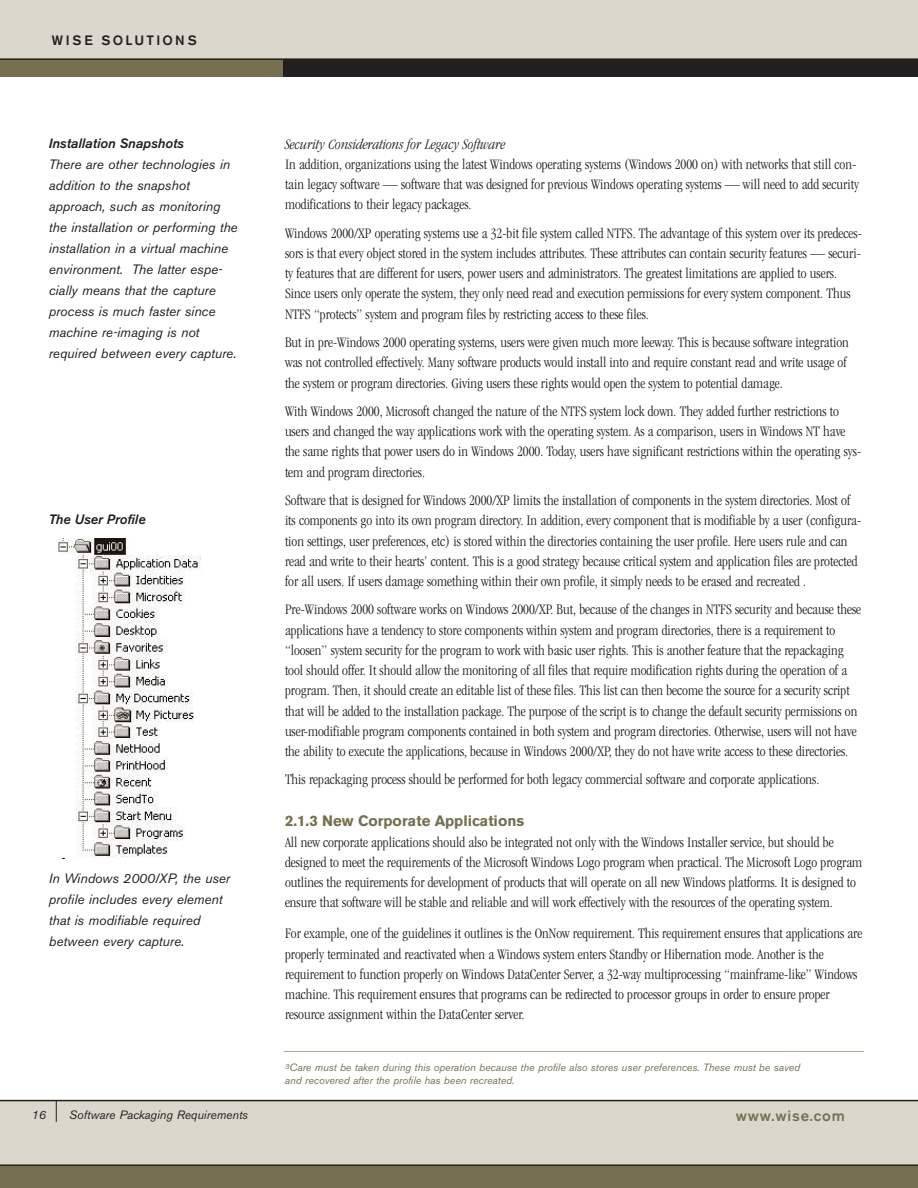
<style>
.page{position:relative;width:918px;height:1188px;background:#fff}
.page>*{position:absolute;margin:0;border:0;box-sizing:border-box;transform-origin:0 0}
.t1{font:300 condensed 15px/20.2px "Garamond";color:#231f20}
.t2{font:italic 300 condensed 15px "Garamond";color:#231f20}
.t3{font:700 15px "Akzidenz Grotesk BE";color:#767050}
.t4{font:500 15px "Akzidenz Grotesk BE";letter-spacing:.055em;color:#767050}
.t5{font:italic 13.5px/21px "Akzidenz Grotesk BE";color:#231f20}
.t6{font:italic 500 13.5px "Akzidenz Grotesk BE";color:#231f20}
.t7{font:500 13.5px "Akzidenz Grotesk BE";letter-spacing:.17em;color:#231f20}
.t8{font:italic 12px "Akzidenz Grotesk BE";color:#231f20}
.t9{font:italic 10.5px/12.6px "Akzidenz Grotesk BE";color:#767050}
</style>
<div class="page">
<div style="left:0;top:0;width:918px;height:64px;background:#dcd7cd"></div>
<div style="left:0;top:60px;width:315px;height:17px;background:#767050"></div>
<div style="left:0;top:1165px;width:918px;height:23px;background:#767050"></div>
<div style="left:0;top:1101px;width:918px;height:64px;background:#dcd7cd"></div>
<hr style="left:0;top:1100px;width:918px;height:1px;background:#231f20">
<hr style="left:0;top:1164px;width:918px;height:2px;background:#231f20">
<div style="left:284px;top:60px;width:634px;height:17px;background:#231f20"></div>
<hr style="left:0;top:58px;width:918px;height:2px;background:#231f20">
<svg style="left:56px;top:1101px;width:1px;height:21px"></svg>
<img style="left:58px;top:538px;width:144px;height:320px">
<hr style="left:284px;top:1051px;width:580px;height:1px;background:#b2aa95">
<p class="t7" style="left:52px;top:36px;width:146px">WISE SOLUTIONS</p>
<p class="t6" style="left:49px;top:138px;width:137px">Installation Snapshots</p>
<p class="t5" style="left:49px;top:155px;width:190px">There are other technologies in addition to the snapshot approach, such as monitoring the installation or performing the installation in a virtual machine environment. The latter espe&shy;cially means that the capture process is much faster since machine re-imaging is not required between every capture.</p>
<p class="t6" style="left:49px;top:514px;width:98px">The User Profile</p>
<p class="t5" style="left:49px;top:869px;width:183px">In Windows 2000/XP, the user profile includes every element that is modifiable required between every capture.</p>
<p class="t2" style="left:285px;top:138px;width:222px">Security Considerations for Legacy Software</p>
<p class="t1" style="left:285px;top:155px;width:576px">In addition, organizations using the latest Windows operating systems (Windows 2000 on) with networks that still con&shy;tain legacy software — software that was designed for previous Windows operating systems — will need to add security modifications to their legacy packages.</p>
<p class="t1" style="left:285px;top:224px;width:578px">Windows 2000/XP operating systems use a 32-bit file system called NTFS. The advantage of this system over its predeces&shy;sors is that every object stored in the system includes attributes. These attributes can contain security features — securi&shy;ty features that are different for users, power users and administrators. The greatest limitations are applied to users.<br>Since users only operate the system, they only need read and execution permissions for every system component. Thus NTFS “protects” system and program files by restricting access to these files.</p>
<p class="t1" style="left:285px;top:333px;width:565px">But in pre-Windows 2000 operating systems, users were given much more leeway. This is because software integration was not controlled effectively. Many software products would install into and require constant read and write usage of the system or program directories. Giving users these rights would open the system to potential damage.</p>
<p class="t1" style="left:285px;top:402px;width:578px">With Windows 2000, Microsoft changed the nature of the NTFS system lock down. They added further restrictions to users and changed the way applications work with the operating system. As a comparison, users in Windows NT have the same rights that power users do in Windows 2000. Today, users have significant restrictions within the operating sys&shy;tem and program directories.</p>
<p class="t1" style="left:285px;top:491px;width:578px">Software that is designed for Windows 2000/XP limits the installation of components in the system directories. Most of its components go into its own program directory. In addition, every component that is modifiable by a user (configura&shy;tion settings, user preferences, etc) is stored within the directories containing the user profile. Here users rule and can read and write to their hearts’ content. This is a good strategy because critical system and application files are protected for all users. If users damage something within their own profile, it simply needs to be erased and recreated .</p>
<p class="t1" style="left:285px;top:601px;width:578px">Pre-Windows 2000 software works on Windows 2000/XP. But, because of the changes in NTFS security and because these applications have a tendency to store components within system and program directories, there is a requirement to “loosen” system security for the program to work with basic user rights. This is another feature that the repackaging tool should offer. It should allow the monitoring of all files that require modification rights during the operation of a program. Then, it should create an editable list of these files. This list can then become the source for a security script that will be added to the installation package. The purpose of the script is to change the default security permissions on user-modifiable program components contained in both system and program directories. Otherwise, users will not have the ability to execute the applications, because in Windows 2000/XP, they do not have write access to these directories.</p>
<p class="t1" style="left:285px;top:771px;width:536px">This repackaging process should be performed for both legacy commercial software and corporate applications.</p>
<p class="t3" style="left:285px;top:816px;width:241px">2.1.3 New Corporate Applications</p>
<p class="t1" style="left:285px;top:833px;width:579px">All new corporate applications should also be integrated not only with the Windows Installer service, but should be designed to meet the requirements of the Microsoft Windows Logo program when practical. The Microsoft Logo program outlines the requirements for development of products that will operate on all new Windows platforms. It is designed to ensure that software will be stable and reliable and will work effectively with the resources of the operating system.</p>
<p class="t1" style="left:285px;top:925px;width:579px">For example, one of the guidelines it outlines is the OnNow requirement. This requirement ensures that applications are properly terminated and reactivated when a Windows system enters Standby or Hibernation mode. Another is the requirement to function properly on Windows DataCenter Server, a 32-way multiprocessing “mainframe-like” Windows machine. This requirement ensures that programs can be redirected to processor groups in order to ensure proper resource assignment within the DataCenter server.</p>
<p class="t9" style="left:285px;top:1062px;width:517px"><sup>3</sup>Care must be taken during this operation because the profile also stores user preferences. These must be saved and recovered after the profile has been recreated.</p>
<p class="t8" style="left:32px;top:1110px;width:15px">16</p>
<p class="t8" style="left:69px;top:1110px;width:181px">Software Packaging Requirements</p>
<p class="t4" style="left:736px;top:1110px;width:111px">www.wise.com</p>
</div>
